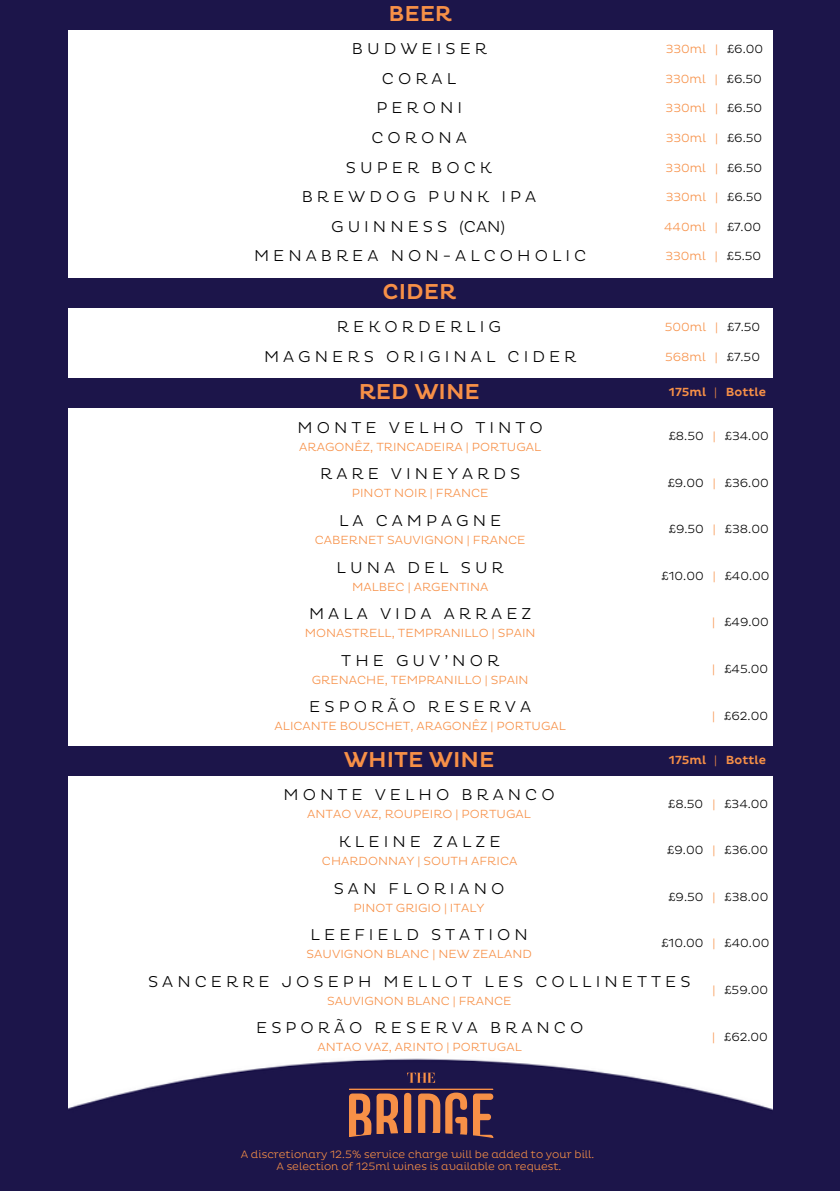
<style>
.page{position:relative;width:840px;height:1191px;background:#fff}
.page>*{position:absolute;margin:0;border:0;box-sizing:border-box;transform-origin:0 0}
.t1{font:500 22px "Pluto";color:#f79047}
.t2{font:300 16px "Pluto";letter-spacing:.25em;color:#000}
.t3{font:300 12px "Pluto";color:#f79047}
.t4{font:300 12px "Pluto";color:#000}
.t5{font:500 12px "Pluto";color:#f79047}
.t6{font:300 10.8px/12.6px "Pluto";color:#f79047;text-align:center}
.s1{color:#000}
.s2{font-weight:300}
.s3{color:#f79047}
</style>
<div class="page">
<div style="left:0;top:0;width:839px;height:30px;background:#1c154a"></div>
<div style="left:0;top:278px;width:838px;height:30px;background:#1c154a"></div>
<div style="left:1px;top:378px;width:839px;height:30px;background:#1c154a"></div>
<div style="left:1px;top:746px;width:839px;height:30px;background:#1c154a"></div>
<img style="left:68px;top:1058px;width:705px;height:91px">
<svg style="left:336px;top:1072px;width:175px;height:77px;background:#553549"></svg>
<div style="left:0;top:1149px;width:840px;height:42px;background:#1c154a"></div>
<div style="left:0;top:0;width:68px;height:1191px;background:#1c154a"></div>
<div style="left:773px;top:0;width:67px;height:1191px;background:#1c154a"></div>
<h1 class="t1" style="left:388px;top:1px;width:65px">BEER</h1>
<h2 class="t2" style="left:352px;top:40px;width:137px">BUDWEISER</h2>
<p class="t3" style="left:666px;top:42px;width:99px">330ml | <span class="s1">£6.00</span></p>
<h2 class="t2" style="left:382px;top:69px;width:76px">CORAL</h2>
<p class="t3" style="left:665px;top:72px;width:98px">330ml | <span class="s1">£6.50</span></p>
<h2 class="t2" style="left:376px;top:99px;width:87px">PERONI</h2>
<p class="t3" style="left:666px;top:101px;width:98px">330ml | <span class="s1">£6.50</span></p>
<h2 class="t2" style="left:371px;top:128px;width:97px">CORONA</h2>
<p class="t3" style="left:666px;top:131px;width:98px">330ml | <span class="s1">£6.50</span></p>
<h2 class="t2" style="left:346px;top:158px;width:148px">SUPER BOCK</h2>
<p class="t3" style="left:666px;top:161px;width:98px">330ml | <span class="s1">£6.50</span></p>
<h2 class="t2" style="left:302px;top:187px;width:236px">BREWDOG PUNK IPA</h2>
<p class="t3" style="left:666px;top:190px;width:98px">330ml | <span class="s1">£6.50</span></p>
<h2 class="t2" style="left:331px;top:217px;width:175px">GUINNESS (CAN)</h2>
<p class="t3" style="left:664px;top:220px;width:99px">440ml | <span class="s1">£7.00</span></p>
<h2 class="t2" style="left:254px;top:246px;width:334px">MENABREA NON-ALCOHOLIC</h2>
<p class="t3" style="left:665px;top:249px;width:97px">330ml | <span class="s1">£5.50</span></p>
<h1 class="t1" style="left:382px;top:278px;width:75px">CIDER</h1>
<h2 class="t2" style="left:337px;top:317px;width:166px">REKORDERLIG</h2>
<p class="t3" style="left:665px;top:320px;width:97px">500ml | <span class="s1">£7.50</span></p>
<h2 class="t2" style="left:264px;top:347px;width:314px">MAGNERS ORIGINAL CIDER</h2>
<p class="t3" style="left:665px;top:350px;width:96px">568ml | <span class="s1">£7.50</span></p>
<h1 class="t1" style="left:359px;top:379px;width:123px">RED WINE</h1>
<p class="t5" style="left:669px;top:385px;width:99px">175ml <span class="s2">|</span> Bottle</p>
<h2 class="t2" style="left:298px;top:418px;width:247px">MONTE VELHO TINTO</h2>
<p class="t3" style="left:299px;top:440px;width:244px">ARAGONÊZ, TRINCADEIRA | PORTUGAL</p>
<h2 class="t2" style="left:320px;top:465px;width:202px">RARE VINEYARDS</h2>
<p class="t3" style="left:352px;top:486px;width:138px">PINOT NOIR | FRANCE</p>
<h2 class="t2" style="left:339px;top:511px;width:164px">LA CAMPAGNE</h2>
<p class="t3" style="left:315px;top:533px;width:212px">CABERNET SAUVIGNON | FRANCE</p>
<h2 class="t2" style="left:337px;top:558px;width:169px">LUNA DEL SUR</h2>
<p class="t3" style="left:352px;top:580px;width:138px">MALBEC | ARGENTINA</p>
<h2 class="t2" style="left:309px;top:604px;width:224px">MALA VIDA ARRAEZ</h2>
<p class="t3" style="left:305px;top:626px;width:232px">MONASTRELL, TEMPRANILLO | SPAIN</p>
<h2 class="t2" style="left:341px;top:651px;width:159px">THE GUV’NOR</h2>
<p class="t3" style="left:312px;top:673px;width:218px">GRENACHE, TEMPRANILLO | SPAIN</p>
<h2 class="t2" style="left:309px;top:698px;width:223px">ESPORÃO RESERVA</h2>
<p class="t3" style="left:274px;top:719px;width:293px">ALICANTE BOUSCHET, ARAGONÊZ | PORTUGAL</p>
<p class="t4" style="left:669px;top:429px;width:102px">£8.50 <span class="s3">|</span> £34.00</p>
<p class="t4" style="left:668px;top:476px;width:103px">£9.00 <span class="s3">|</span> £36.00</p>
<p class="t4" style="left:669px;top:522px;width:101px">£9.50 <span class="s3">|</span> £38.00</p>
<p class="t4" style="left:662px;top:569px;width:110px">£10.00 <span class="s3">|</span> £40.00</p>
<p class="t4" style="left:712px;top:615px;width:58px"><span class="s3">|</span> £49.00</p>
<p class="t4" style="left:712px;top:662px;width:57px"><span class="s3">|</span> £45.00</p>
<p class="t4" style="left:712px;top:709px;width:57px"><span class="s3">|</span> £62.00</p>
<h1 class="t1" style="left:344px;top:746px;width:152px">WHITE WINE</h1>
<p class="t5" style="left:669px;top:753px;width:99px">175ml <span class="s2">|</span> Bottle</p>
<h2 class="t2" style="left:284px;top:786px;width:273px">MONTE VELHO BRANCO</h2>
<p class="t3" style="left:307px;top:807px;width:225px">ANTAO VAZ, ROUPEIRO | PORTUGAL</p>
<h2 class="t2" style="left:339px;top:832px;width:163px">KLEINE ZALZE</h2>
<p class="t3" style="left:322px;top:854px;width:197px">CHARDONNAY | SOUTH AFRICA</p>
<h2 class="t2" style="left:334px;top:879px;width:172px">SAN FLORIANO</h2>
<p class="t3" style="left:354px;top:901px;width:132px">PINOT GRIGIO | ITALY</p>
<p class="t4" style="left:668px;top:797px;width:102px">£8.50 <span class="s3">|</span> £34.00</p>
<p class="t4" style="left:667px;top:843px;width:103px">£9.00 <span class="s3">|</span> £36.00</p>
<p class="t4" style="left:668px;top:890px;width:101px">£9.50 <span class="s3">|</span> £38.00</p>
<h2 class="t2" style="left:311px;top:925px;width:219px">LEEFIELD STATION</h2>
<p class="t3" style="left:307px;top:947px;width:227px">SAUVIGNON BLANC | NEW ZEALAND</p>
<p class="t4" style="left:661px;top:936px;width:110px">£10.00 <span class="s3">|</span> £40.00</p>
<h2 class="t2" style="left:148px;top:972px;width:544px">SANCERRE JOSEPH MELLOT LES COLLINETTES</h2>
<p class="t3" style="left:327px;top:994px;width:186px">SAUVIGNON BLANC | FRANCE</p>
<p class="t4" style="left:712px;top:983px;width:57px"><span class="s3">|</span> £59.00</p>
<h2 class="t2" style="left:256px;top:1019px;width:329px">ESPORÃO RESERVA BRANCO</h2>
<p class="t3" style="left:318px;top:1040px;width:206px">ANTAO VAZ, ARINTO | PORTUGAL</p>
<p class="t6" style="left:241px;top:1148px;width:355px">A discretionary 12.5% service charge will be added to your bill.<br>A selection of 125ml wines is available on request.</p>
<p class="t4" style="left:712px;top:1030px;width:57px"><span class="s3">|</span> £62.00</p>
</div>
